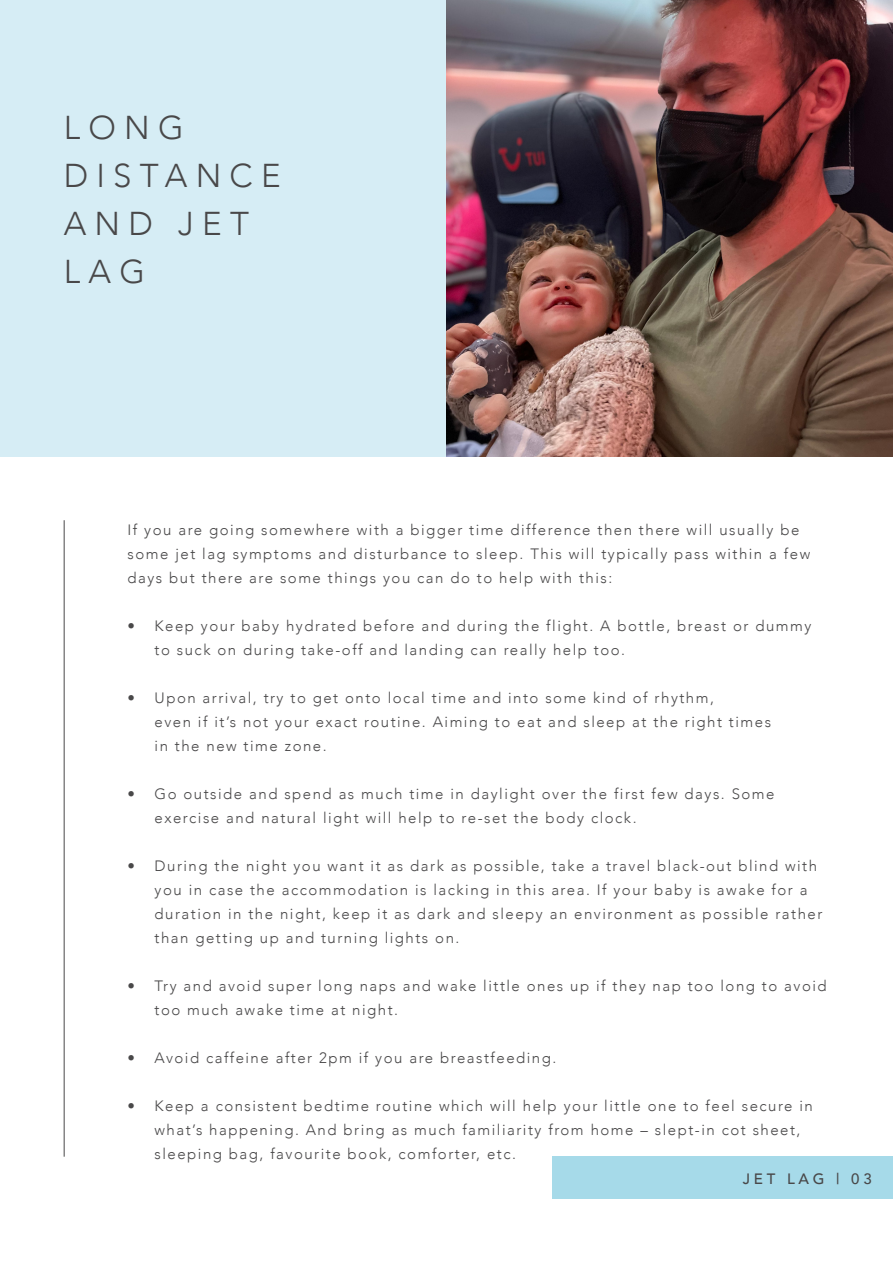
<style>
.page{position:relative;width:893px;height:1263px;background:#fff}
.page>*{position:absolute;margin:0;border:0;box-sizing:border-box;transform-origin:0 0}
.t1{font:300 33px/48px "Avenir";letter-spacing:.25em;color:#494849}
.t2{font:300 15px/24px "Avenir";letter-spacing:.1em;color:#494849}
.t3{font:500 15px "Avenir";letter-spacing:.25em;color:#494849}
</style>
<div class="page">
<div style="left:0;top:0;width:446px;height:456px;background:#d6edf5"></div>
<img style="left:446px;top:0;width:447px;height:456px">
<div style="left:553px;top:1157px;width:340px;height:42px;background:#a6dae9"></div>
<hr style="left:64px;top:520px;width:1px;height:637px;background:#494849">
<h1 class="t1" style="left:64px;top:104px;width:218px">LONG<br>DISTANCE<br>AND JET<br>LAG</h1>
<p class="t2" style="left:128px;top:518px;width:684px">If you are going somewhere with a bigger time difference then there will usually be some jet lag symptoms and disturbance to sleep. This will typically pass within a few days but there are some things you can do to help with this:</p>
<p class="t2" style="left:155px;top:614px;width:658px;text-indent:-27px">• Keep your baby hydrated before and during the flight. A bottle, breast or dummy to suck on during take-off and landing can really help too.</p>
<p class="t2" style="left:155px;top:686px;width:618px;text-indent:-27px">• Upon arrival, try to get onto local time and into some kind of rhythm,<br>even if it’s not your exact routine. Aiming to eat and sleep at the right times in the new time zone.</p>
<p class="t2" style="left:155px;top:782px;width:621px;text-indent:-27px">• Go outside and spend as much time in daylight over the first few days. Some exercise and natural light will help to re-set the body clock.</p>
<p class="t2" style="left:155px;top:854px;width:669px;text-indent:-27px">• During the night you want it as dark as possible, take a travel black-out blind with you in case the accommodation is lacking in this area. If your baby is awake for a duration in the night, keep it as dark and sleepy an environment as possible rather than getting up and turning lights on.</p>
<p class="t2" style="left:155px;top:974px;width:674px;text-indent:-27px">• Try and avoid super long naps and wake little ones up if they nap too long to avoid too much awake time at night.</p>
<p class="t2" style="left:128px;top:1046px;width:430px">• Avoid caffeine after 2pm if you are breastfeeding.</p>
<p class="t2" style="left:155px;top:1094px;width:660px;text-indent:-27px">• Keep a consistent bedtime routine which will help your little one to feel secure in what’s happening. And bring as much familiarity from home – slept-in cot sheet, sleeping bag, favourite book, comforter, etc.</p>
<p class="t3" style="left:743px;top:1166px;width:130px">JET LAG | 03</p>
</div>
